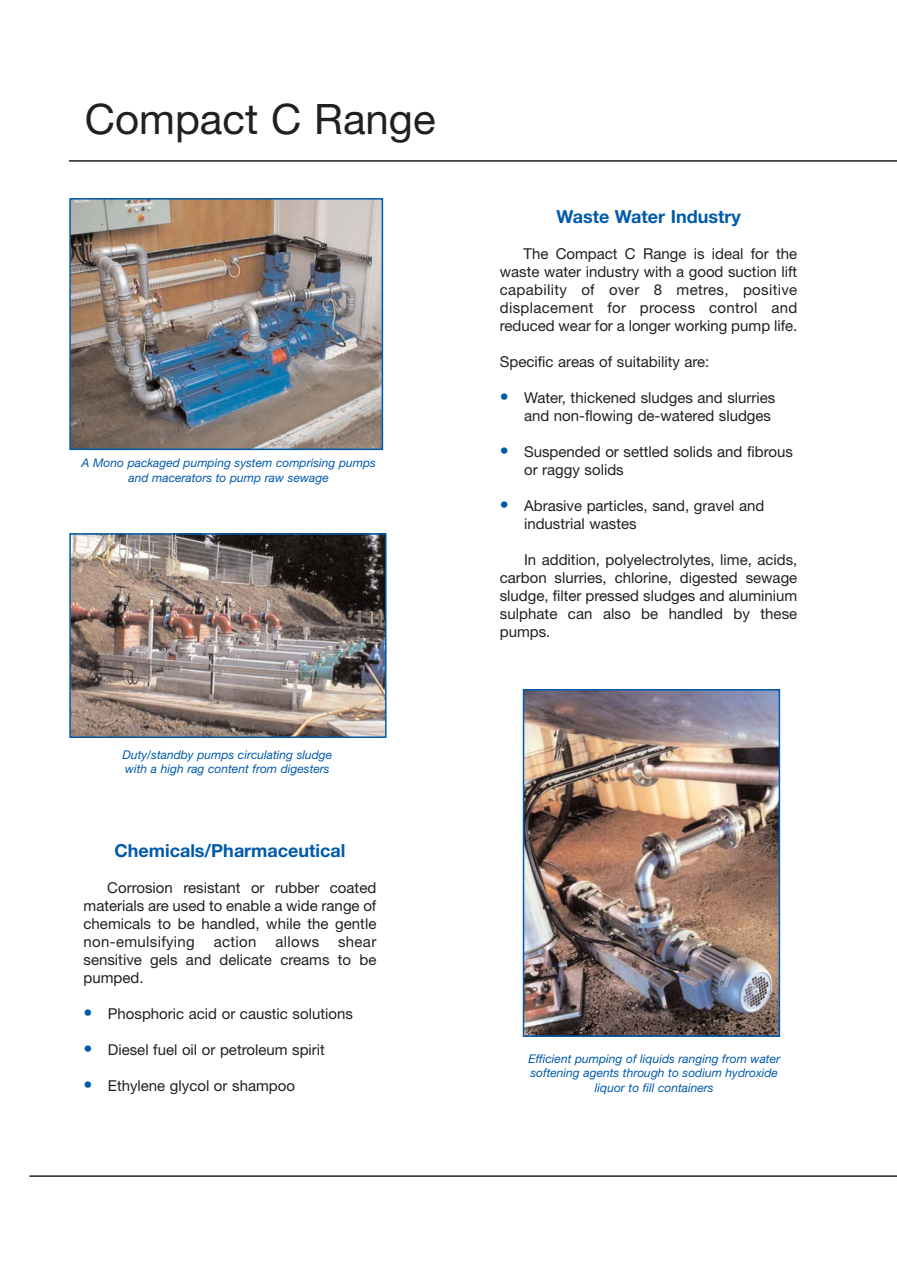
<style>
.page{position:relative;width:897px;height:1267px;background:#fff}
.page>*{position:absolute;margin:0;border:0;box-sizing:border-box;transform-origin:0 0}
.t1{font:42px "Helvetica Neue";color:#231f20}
.t2{font:700 18px "Helvetica Neue";color:#005aaa}
.t3{font:15px/18px "Helvetica Neue";color:#231f20;text-align:justify}
.t4{font:italic 12px/14.4px "Helvetica Neue";color:#005aaa;text-align:center}
.s1{font-size:18px;color:#005aaa}
</style>
<div class="page">
<img style="left:29px;top:160px;width:868px;height:1017px">
<h1 class="t1" style="left:85px;top:104px;width:352px">Compact C Range</h1>
<p class="t4" style="left:81px;top:457px;width:296px">A Mono packaged pumping system comprising pumps and macerators to pump raw sewage</p>
<p class="t4" style="left:123px;top:748px;width:211px;text-align:left">Duty/standby pumps circulating sludge with a high rag content from digesters</p>
<p class="t2" style="left:114px;top:844px;width:233px">Chemicals/Pharmaceutical</p>
<p class="t3" style="left:84px;top:880px;width:294px;text-indent:24px">Corrosion resistant or rubber coated materials are used to enable a wide range of chemicals to be handled, while the gentle non-emulsifying</p>
<p class="t3" style="left:84px;top:934px;width:294px;text-indent:254px">shear sensitive gels and delicate creams to be pumped.</p>
<p class="t3" style="left:84px;top:1006px;width:271px"><span class="s1">•</span> Phosphoric acid or caustic solutions</p>
<p class="t3" style="left:84px;top:1042px;width:243px"><span class="s1">•</span> Diesel fuel oil or petroleum spirit</p>
<p class="t3" style="left:84px;top:1078px;width:213px"><span class="s1">•</span> Ethylene glycol or shampoo</p>
<p class="t3" style="left:214px;top:934px;width:44px">action</p>
<p class="t3" style="left:275px;top:934px;width:45px">allows</p>
<p class="t2" style="left:556px;top:210px;width:186px">Waste Water Industry</p>
<p class="t3" style="left:500px;top:246px;width:299px;text-indent:24px">The Compact C Range is ideal for the waste water industry with a good suction lift capability of over 8 metres, positive displacement for process control and reduced wear for a longer working pump life.</p>
<p class="t3" style="left:500px;top:354px;width:211px">Specific areas of suitability are:</p>
<p class="t3" style="left:500px;top:390px;width:277px;text-align:right"><span class="s1">•</span> Water, thickened sludges and slurries and non-flowing de-watered sludges</p>
<p class="t3" style="left:524px;top:444px;width:270px;text-indent:-24px"><span class="s1">•</span> Suspended or settled solids and fibrous or raggy solids</p>
<p class="t3" style="left:524px;top:498px;width:242px;text-indent:-24px"><span class="s1">•</span> Abrasive particles, sand, gravel and industrial wastes</p>
<p class="t3" style="left:500px;top:552px;width:299px;text-indent:24px">In addition, polyelectrolytes, lime, acids, carbon slurries, chlorine, digested sewage sludge, filter pressed sludges and aluminium sulphate can also be handled by these pumps.</p>
<p class="t4" style="left:528px;top:1052px;width:253px">Efficient pumping of liquids ranging from water softening agents through to sodium hydroxide liquor to fill containers</p>
</div>
